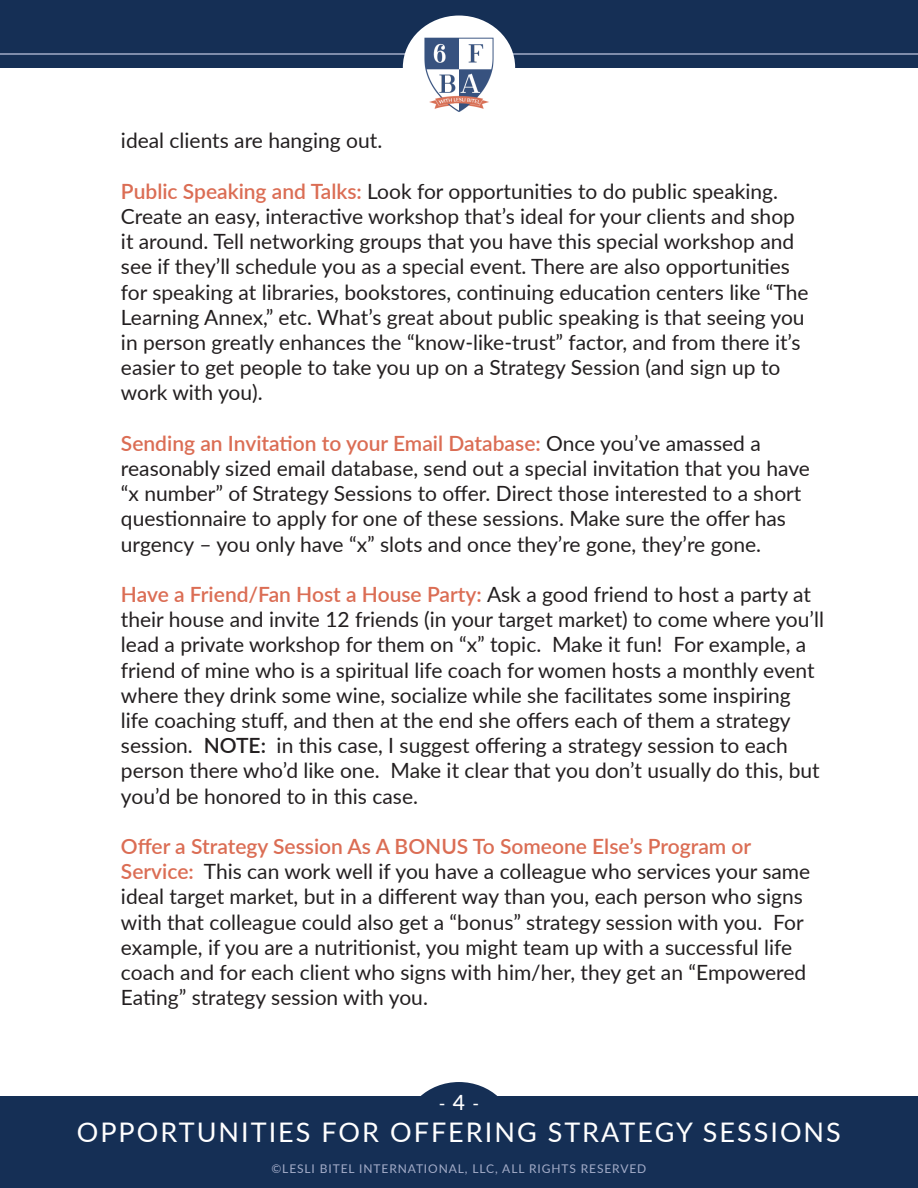
<style>
.page{position:relative;width:918px;height:1188px;background:#fff}
.page>*{position:absolute;margin:0;border:0;box-sizing:border-box;transform-origin:0 0}
.t1{font:27px "Lato";letter-spacing:.075em;color:#fff}
.PG{font:21px/25.2px "Lato";color:#231f20}
.t2{font:18px "Lato";color:#fff}
.t3{font:12px "Lato";letter-spacing:.075em;color:#a3acc8}
.s1{font-weight:600;color:#db6d54}
.s2{font-weight:600}
.s3{font-weight:500;font-size:21px}
</style>
<div class="page">
<div style="left:0;top:1096px;width:918px;height:92px;background:#152f55"></div>
<div style="left:0;top:0;width:918px;height:68px;background:#152f55"></div>
<div style="left:403px;top:1082px;width:112px;height:104px;background:#152f55;border-radius:50%"></div>
<hr style="left:0;top:53px;width:918px;height:2px;background:#a3acc8">
<div style="left:403px;top:16px;width:112px;height:103px;background:#fff;border-radius:50%"></div>
<img style="left:424px;top:37px;width:70px;height:75px">
<p class="PG" style="left:121px;top:127px;width:263px">ideal clients are hanging out.</p>
<p class="PG" style="left:121px;top:178px;width:689px"><span class="s1">Public Speaking and Talks:</span> Look for opportunities to do public speaking.<br>Create an easy, interactive workshop that’s ideal for your clients and shop it around. Tell networking groups that you have this special workshop and see if they’ll schedule you as a special event. There are also opportunities for speaking at libraries, bookstores, continuing education centers like “The Learning Annex,” etc. What’s great about public speaking is that seeing you in person greatly enhances the “know-like-trust” factor, and from there it’s easier to get people to take you up on a Strategy Session (and sign up to work with you).</p>
<p class="PG" style="left:121px;top:430px;width:691px"><span class="s1">Sending an Invitation to your Email Database:</span> Once you’ve amassed a reasonably sized email database, send out a special invitation that you have “x number” of Strategy Sessions to offer. Direct those interested to a short questionnaire to apply for one of these sessions. Make sure the offer has urgency – you only have “x” slots and once they’re gone, they’re gone.</p>
<p class="PG" style="left:121px;top:581px;width:705px"><span class="s1">Have a Friend/Fan Host a House Party:</span> Ask a good friend to host a party at their house and invite 12 friends (in your target market) to come where you’ll lead a private workshop for them on “x” topic. Make it fun! For example, a friend of mine who is a spiritual life coach for women hosts a monthly event where they drink some wine, socialize while she facilitates some inspiring life coaching stuff, and then at the end she offers each of them a strategy session. <span class="s2">NOTE:</span> in this case, I suggest offering a strategy session to each person there who’d like one. Make it clear that you don’t usually do this, but you’d be honored to in this case.</p>
<p class="PG" style="left:121px;top:833px;width:691px"><span class="s1">Offer a Strategy Session As A BONUS To Someone Else’s Program or Service:</span> This can work well if you have a colleague who services your same ideal target market, but in a different way than you, each person who signs with that colleague could also get a “bonus” strategy session with you. For example, if you are a nutritionist, you might team up with a successful life coach and for each client who signs with him/her, they get an “Empowered Eating” strategy session with you.</p>
<p class="t2" style="left:439px;top:1090px;width:42px">- <span class="s3">4</span> -</p>
<p class="t1" style="left:77px;top:1113px;width:766px">OPPORTUNITIES FOR OFFERING STRATEGY SESSIONS</p>
<p class="t3" style="left:271px;top:1160px;width:376px">©LESLI BITEL INTERNATIONAL, LLC, ALL RIGHTS RESERVED</p>
</div>
